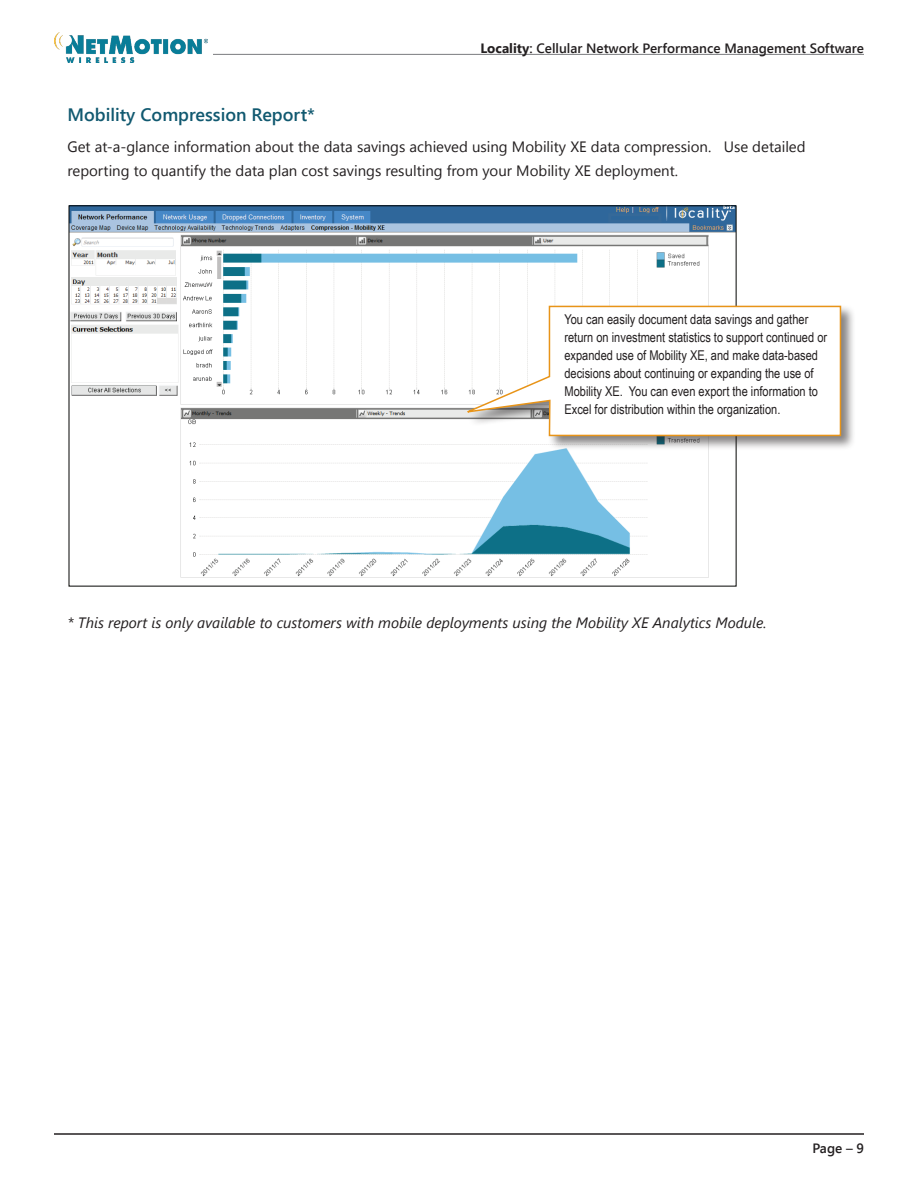
<style>
.page{position:relative;width:918px;height:1188px;background:#fff}
.page>*{position:absolute;margin:0;border:0;box-sizing:border-box;transform-origin:0 0}
.t1{font:600 18px "Segoe UI";color:#115970}
.t2{font:15px/24px "Segoe UI";color:#231f20}
.t3{font:italic 15px "Segoe UI";color:#231f20}
.t4{font:13.5px/18px "Arial Narrow";color:#231f20}
.t5{font:600 13.5px "Segoe UI";color:#231f20}
.s1{font-weight:700}
</style>
<div class="page">
<hr style="left:213px;top:54px;width:651px;height:1px;background:#7a7c7f">
<hr style="left:54px;top:1133px;width:810px;height:2px;background:#231f20">
<img style="left:54px;top:33px;width:154px;height:29px">
<img style="left:71px;top:207px;width:663px;height:371px">
<div style="left:608px;top:213px;width:54px;height:10px;background:#356999"></div>
<div style="left:467px;top:304px;width:389px;height:147px;background:#231f20;opacity:.55"></div>
<svg style="left:457px;top:305px;width:385px;height:132px"></svg>
<p class="t5" style="left:480px;top:39px;width:385px"><span class="s1">Locality</span>: Cellular Network Performance Management Software</p>
<h1 class="t1" style="left:68px;top:102px;width:249px">Mobility Compression Report*</h1>
<p class="t2" style="left:68px;top:134px;width:740px">Get at-a-glance information about the data savings achieved using Mobility XE data compression. Use detailed reporting to quantify the data plan cost savings resulting from your Mobility XE deployment.</p>
<p class="t4" style="left:564px;top:310px;width:264px">You can easily document data savings and gather return on investment statistics to support continued or expanded use of Mobility XE, and make data-based decisions about continuing or expanding the use of Mobility XE. You can even export the information to Excel for distribution within the organization.</p>
<p class="t3" style="left:68px;top:612px;width:701px">* This report is only available to customers with mobile deployments using the Mobility XE Analytics Module.</p>
<p class="t5" style="left:812px;top:1139px;width:53px">Page – 9</p>
</div>
